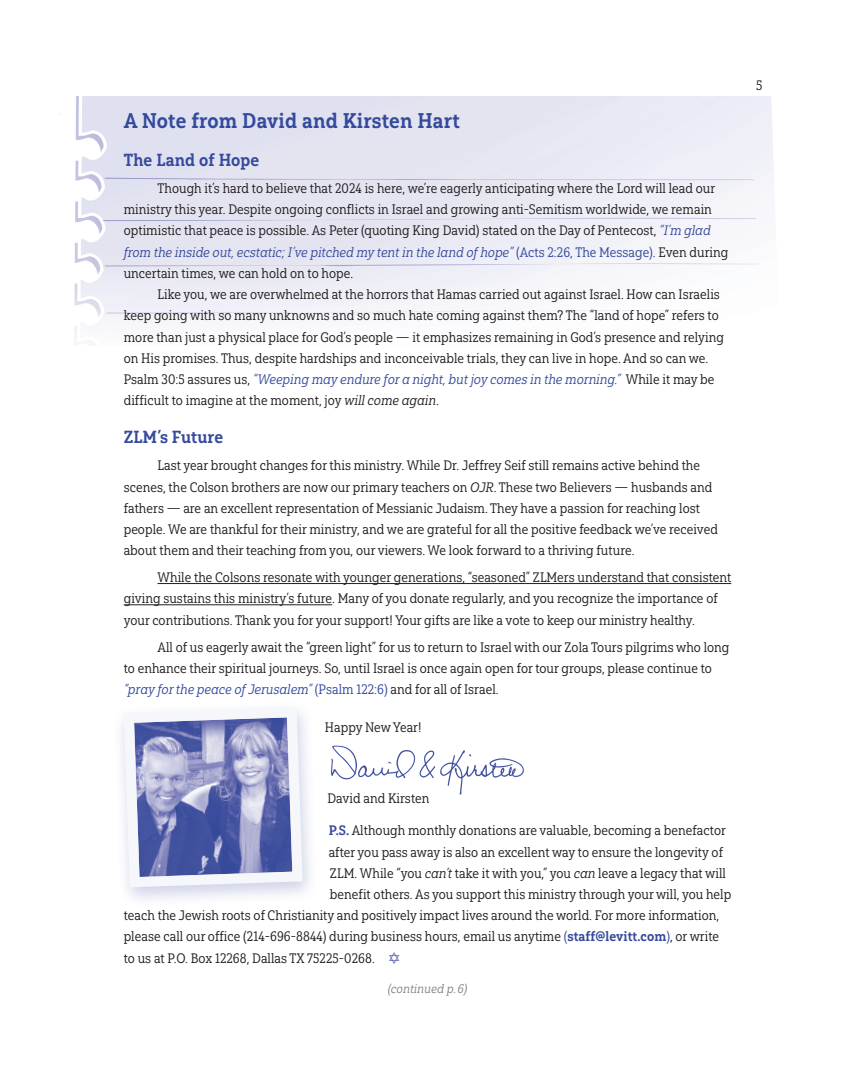
<style>
.page{position:relative;width:855px;height:1080px;background:#fff}
.page>*{position:absolute;margin:0;border:0;box-sizing:border-box;transform-origin:0 0}
.t1{font:21.25px "Yorkten Slab Con Bol";letter-spacing:.01em;color:#354a9c}
.t2{font:17.5px "Yorkten Slab Con Bol";letter-spacing:.005em;color:#354a9c}
.t3{font:13.75px/21.2px "Yorkten Slab Con Reg";letter-spacing:.005em;color:#231f20}
.t4{font:13.75px "Yorkten Slab Con Reg It";letter-spacing:.005em;color:#354a9c}
.t5{font:12.5px "Yorkten Slab Con Reg It";letter-spacing:.01em;color:#808285}
.s1{font-family:"Yorkten Slab Con Reg It";color:#354a9c}
.s2{font-family:"Yorkten Slab Con Reg"}
.s3{font-family:"Yorkten Slab Con Reg";color:#231f20}
.s4{font-family:"Yorkten Slab Con Reg It"}
.s5{font-family:"Yorkten Slab Con Bol";color:#354a9c}
.s6{color:#354a9c}
</style>
<div class="page">
<hr style="left:158px;top:583px;width:573px;height:1px;background:#231f20">
<hr style="left:124px;top:604px;width:208px;height:1px;background:#231f20">
<div style="left:112px;top:701px;width:207px;height:208px;background:#354a9c;opacity:.25"></div>
<svg style="left:119px;top:702px;width:189px;height:191px"></svg>
<img style="left:330px;top:745px;width:194px;height:50px">
<h1 class="t1" style="left:124px;top:107px;width:338px">A Note from David and Kirsten Hart</h1>
<p class="t2" style="left:124px;top:149px;width:137px">The Land of Hope</p>
<p class="t3" style="left:124px;top:177px;width:593px;text-indent:34px">Though it’s hard to believe that 2024 is here, we’re eagerly anticipating where the Lord will lead our ministry this year. Despite ongoing conflicts in Israel and growing anti-Semitism worldwide, we remain optimistic that peace is possible. As Peter (quoting King David) stated on the Day of Pentecost, <span class="s1">“I’m glad</span></p>
<p class="t4" style="left:124px;top:244px;width:606px">from the inside out, ecstatic; I’ve pitched my tent in the land of hope” <span class="s2">(Acts 2:26, The Message).</span> <span class="s3">Even during</span></p>
<p class="t3" style="left:124px;top:262px;width:231px">uncertain times, we can hold on to hope.</p>
<p class="t3" style="left:158px;top:284px;width:564px">Like you, we are overwhelmed at the horrors that Hamas carried out against Israel. How can Israelis</p>
<p class="t3" style="left:124px;top:305px;width:597px">keep going with so many unknowns and so much hate coming against them? The “land of hope” refers to</p>
<p class="t3" style="left:124px;top:326px;width:602px">more than just a physical place for God’s people — it emphasizes remaining in God’s presence and relying</p>
<p class="t3" style="left:124px;top:347px;width:586px">on His promises. Thus, despite hardships and inconceivable trials, they can live in hope. And so can we.</p>
<p class="t4" style="left:124px;top:371px;width:592px"><span class="s3">Psalm 30:5 assures us,</span> “Weeping may endure for a night, but joy comes in the morning.” <span class="s3">While it may be</span></p>
<p class="t3" style="left:124px;top:390px;width:317px">difficult to imagine at the moment, joy <span class="s4">will come again</span>.</p>
<p class="t2" style="left:124px;top:427px;width:101px">ZLM’s Future</p>
<p class="t3" style="left:124px;top:455px;width:596px;text-indent:34px">Last year brought changes for this ministry. While Dr. Jeffrey Seif still remains active behind the scenes, the Colson brothers are now our primary teachers on <span class="s4">OJR</span>. These two Believers — husbands and fathers — are an excellent representation of Messianic Judaism. They have a passion for reaching lost people. We are thankful for their ministry, and we are grateful for all the positive feedback we’ve received about them and their teaching from you, our viewers. We look forward to a thriving future.</p>
<p class="t3" style="left:124px;top:567px;width:609px;text-indent:34px">While the Colsons resonate with younger generations, “seasoned” ZLMers understand that consistent giving sustains this ministry’s future. Many of you donate regularly, and you recognize the importance of your contributions. Thank you for your support! Your gifts are like a vote to keep our ministry healthy.</p>
<p class="t3" style="left:124px;top:636px;width:607px;text-indent:34px">All of us eagerly await the “green light” for us to return to Israel with our Zola Tours pilgrims who long to enhance their spiritual journeys. So, until Israel is once again open for tour groups, please continue to</p>
<p class="t4" style="left:124px;top:681px;width:376px">“pray for the peace of Jerusalem” <span class="s2">(Psalm 122:6)</span> <span class="s3">and for all of Israel.</span></p>
<p class="t3" style="left:325px;top:717px;width:98px">Happy New Year!</p>
<p class="t3" style="left:327px;top:787px;width:103px">David and Kirsten</p>
<p class="t3" style="left:329px;top:820px;width:399px"><span class="s5">P.S.</span> Although monthly donations are valuable, becoming a benefactor</p>
<p class="t3" style="left:329px;top:841px;width:396px">after you pass away is also an excellent way to ensure the longevity of</p>
<p class="t3" style="left:330px;top:862px;width:398px">ZLM. While “you <span class="s4">can’t</span> take it with you,” you <span class="s4">can</span> leave a legacy that will</p>
<p class="t3" style="left:330px;top:884px;width:403px">benefit others. As you support this ministry through your will, you help</p>
<p class="t3" style="left:124px;top:905px;width:597px">teach the Jewish roots of Christianity and positively impact lives around the world. For more information,</p>
<p class="t3" style="left:124px;top:926px;width:597px">please call our office (214-696-8844) during business hours, email us anytime <span class="s6">(</span><span class="s5">staff@levitt.com</span><span class="s6">)</span>, or write</p>
<p class="t3" style="left:124px;top:947px;width:253px">to us at P.O. Box 12268, Dallas TX 75225-0268.</p>
<p class="t5" style="left:388px;top:982px;width:81px">(continued p. 6)</p>
<p class="t3" style="left:756px;top:75px;width:8px">5</p>
</div>
